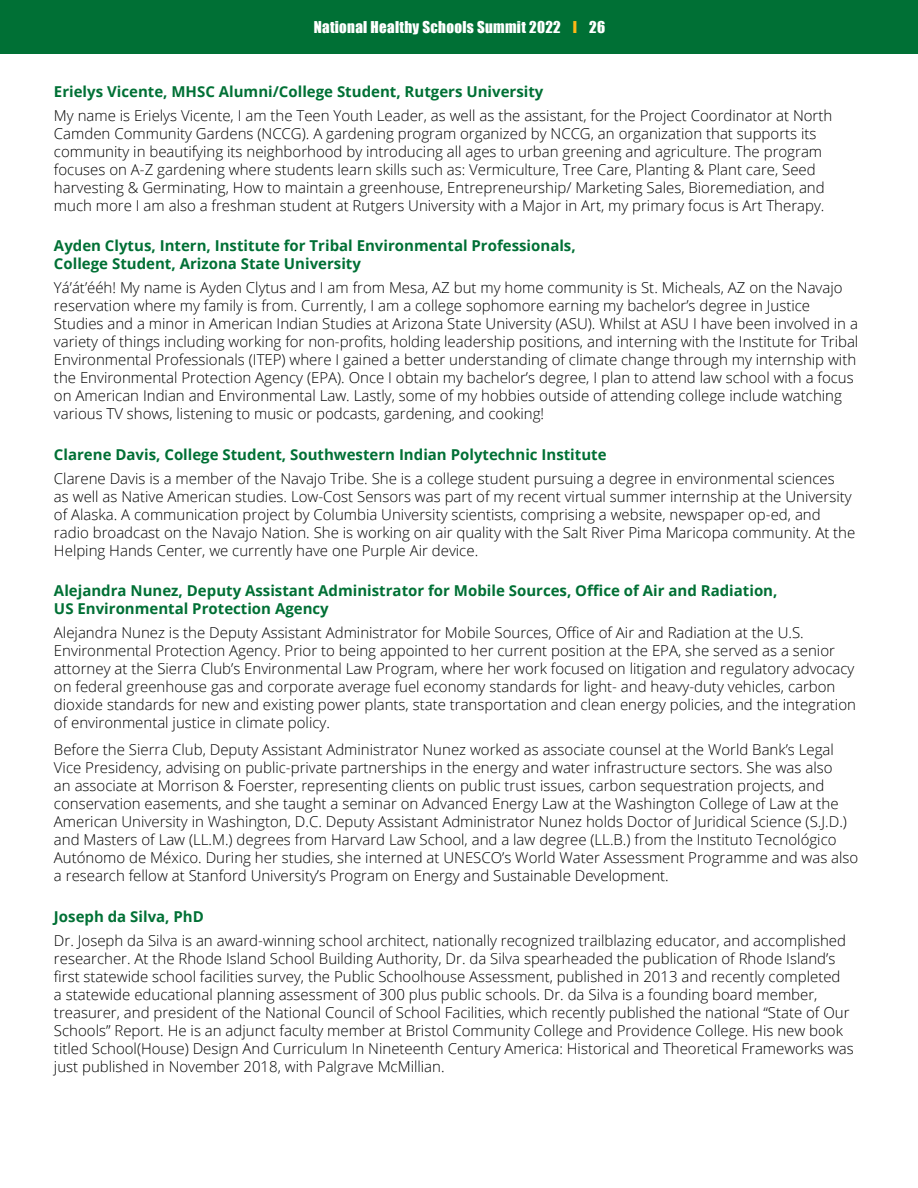
<style>
.page{position:relative;width:918px;height:1188px;background:#fff}
.page>*{position:absolute;margin:0;border:0;box-sizing:border-box;transform-origin:0 0}
.t1{font:300 15px/18px "Open Sans";color:#000}
.t2{font:700 15px/18px "Open Sans";color:#007035}
.t3{font:15px "Impact";letter-spacing:.02em;color:#fff}
.s1{color:#fdb717}
</style>
<div class="page">
<div style="left:0;top:0;width:918px;height:54px;background:#007035"></div>
<p class="t3" style="left:314px;top:15px;width:293px">National Healthy Schools Summit 2022 <span class="s1">I</span> 26</p>
<p class="t2" style="left:54px;top:82px;width:491px">Erielys Vicente, MHSC Alumni/College Student, Rutgers University</p>
<p class="t1" style="left:54px;top:106px;width:780px">My name is Erielys Vicente, I am the Teen Youth Leader, as well as the assistant, for the Project Coordinator at North Camden Community Gardens (NCCG). A gardening program organized by NCCG, an organization that supports its community in beautifying its neighborhood by introducing all ages to urban greening and agriculture. The program focuses on A-Z gardening where students learn skills such as: Vermiculture, Tree Care, Planting &amp; Plant care, Seed harvesting &amp; Germinating, How to maintain a greenhouse, Entrepreneurship/ Marketing Sales, Bioremediation, and much more I am also a freshman student at Rutgers University with a Major in Art, my primary focus is Art Therapy.</p>
<p class="t2" style="left:54px;top:237px;width:523px">Ayden Clytus, Intern, Institute for Tribal Environmental Professionals,<br>College Student, Arizona State University</p>
<p class="t1" style="left:54px;top:279px;width:806px">Yá’át’ééh! My name is Ayden Clytus and I am from Mesa, AZ but my home community is St. Micheals, AZ on the Navajo reservation where my family is from. Currently, I am a college sophomore earning my bachelor’s degree in Justice Studies and a minor in American Indian Studies at Arizona State University (ASU). Whilst at ASU I have been involved in a variety of things including working for non-profits, holding leadership positions, and interning with the Institute for Tribal Environmental Professionals (ITEP) where I gained a better understanding of climate change through my internship with the Environmental Protection Agency (EPA). Once I obtain my bachelor’s degree, I plan to attend law school with a focus on American Indian and Environmental Law. Lastly, some of my hobbies outside of attending college include watching various TV shows, listening to music or podcasts, gardening, and cooking!</p>
<p class="t2" style="left:54px;top:445px;width:554px">Clarene Davis, College Student, Southwestern Indian Polytechnic Institute</p>
<p class="t1" style="left:54px;top:469px;width:803px">Clarene Davis is a member of the Navajo Tribe. She is a college student pursuing a degree in environmental sciences<br>as well as Native American studies. Low-Cost Sensors was part of my recent virtual summer internship at the University of Alaska. A communication project by Columbia University scientists, comprising a website, newspaper op-ed, and radio broadcast on the Navajo Nation. She is working on air quality with the Salt River Pima Maricopa community. At the Helping Hands Center, we currently have one Purple Air device.</p>
<p class="t2" style="left:54px;top:582px;width:725px">Alejandra Nunez, Deputy Assistant Administrator for Mobile Sources, Office of Air and Radiation,<br>US Environmental Protection Agency</p>
<p class="t1" style="left:54px;top:624px;width:804px">Alejandra Nunez is the Deputy Assistant Administrator for Mobile Sources, Office of Air and Radiation at the U.S.<br>Environmental Protection Agency. Prior to being appointed to her current position at the EPA, she served as a senior attorney at the Sierra Club’s Environmental Law Program, where her work focused on litigation and regulatory advocacy on federal greenhouse gas and corporate average fuel economy standards for light- and heavy-duty vehicles, carbon dioxide standards for new and existing power plants, state transportation and clean energy policies, and the integration of environmental justice in climate policy.</p>
<p class="t1" style="left:54px;top:741px;width:806px">Before the Sierra Club, Deputy Assistant Administrator Nunez worked as associate counsel at the World Bank’s Legal Vice Presidency, advising on public-private partnerships in the energy and water infrastructure sectors. She was also<br>an associate at Morrison &amp; Foerster, representing clients on public trust issues, carbon sequestration projects, and conservation easements, and she taught a seminar on Advanced Energy Law at the Washington College of Law at the American University in Washington, D.C. Deputy Assistant Administrator Nunez holds Doctor of Juridical Science (S.J.D.) and Masters of Law (LL.M.) degrees from Harvard Law School, and a law degree (LL.B.) from the Instituto Tecnológico Autónomo de México. During her studies, she interned at UNESCO’s World Water Assessment Programme and was also a research fellow at Stanford University’s Program on Energy and Sustainable Development.</p>
<p class="t2" style="left:54px;top:907px;width:151px">Joseph da Silva, PhD</p>
<p class="t1" style="left:54px;top:931px;width:801px">Dr. Joseph da Silva is an award-winning school architect, nationally recognized trailblazing educator, and accomplished researcher. At the Rhode Island School Building Authority, Dr. da Silva spearheaded the publication of Rhode Island’s first statewide school facilities survey, the Public Schoolhouse Assessment, published in 2013 and recently completed<br>a statewide educational planning assessment of 300 plus public schools. Dr. da Silva is a founding board member, treasurer, and president of the National Council of School Facilities, which recently published the national “State of Our Schools” Report. He is an adjunct faculty member at Bristol Community College and Providence College. His new book titled School(House) Design And Curriculum In Nineteenth Century America: Historical and Theoretical Frameworks was just published in November 2018, with Palgrave McMillian.</p>
</div>
